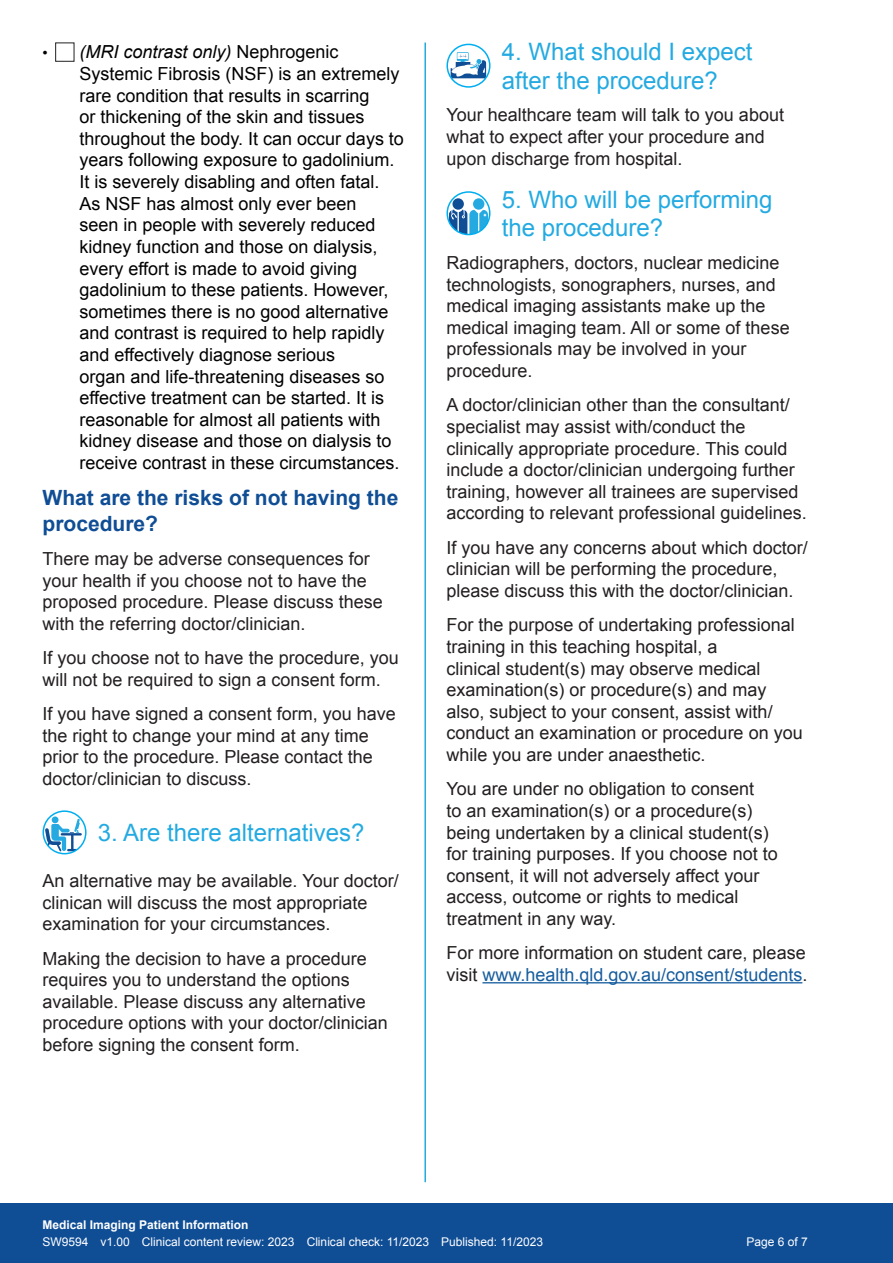
<style>
.page{position:relative;width:893px;height:1263px;background:#fff}
.page>*{position:absolute;margin:0;border:0;box-sizing:border-box;transform-origin:0 0}
.t1{font:24px/28.8px "Arial";color:#24aae1}
.t2{font:700 21px/25.2px "Arial";color:#0f4d95}
.t3{font:18px/21.6px "Arial";color:#231f20}
.t4{font:18px/21.6px "Arial";color:#000}
.t5{font:12px "Arial";color:#fff}
.t6{font:700 12px "Arial";color:#fff}
.s1{font-size:15px}
.s2{font-style:italic}
.s3{color:#175d9e}
</style>
<div class="page">
<hr style="left:892px;top:1178px;width:1px;height:85px;background:#0f4d95">
<div style="left:0;top:1203px;width:893px;height:60px;background:#0f4d95"></div>
<hr style="left:424px;top:43px;width:2px;height:1139px;background:#24aae1">
<hr style="left:482px;top:982px;width:320px;height:1px;background:#175d9e">
<svg style="left:447px;top:44px;width:43px;height:43px"></svg>
<svg style="left:450px;top:66px;width:25px;height:18px"></svg>
<div style="left:446px;top:44px;width:44px;height:44px;border:2px solid #00aeef;border-radius:50%"></div>
<svg style="left:447px;top:192px;width:43px;height:43px"></svg>
<svg style="left:449px;top:213px;width:36px;height:22px"></svg>
<div style="left:446px;top:191px;width:44px;height:44px;border:2px solid #00aeef;border-radius:50%"></div>
<div style="left:55px;top:43px;width:19px;height:19px;border:1px solid #231f20"></div>
<svg style="left:43px;top:811px;width:43px;height:43px"></svg>
<svg style="left:44px;top:816px;width:38px;height:35px"></svg>
<div style="left:43px;top:810px;width:44px;height:44px;border:2px solid #00aeef;border-radius:50%"></div>
<p class="t4" style="left:79px;top:42px;width:326px;text-indent:-37px"><span class="s1">•</span> <span class="s2">(MRI contrast only)</span> Nephrogenic Systemic Fibrosis (NSF) is an extremely rare condition that results in scarring<br>or thickening of the skin and tissues throughout the body. It can occur days to years following exposure to gadolinium.<br>It is severely disabling and often fatal.<br>As NSF has almost only ever been<br>seen in people with severely reduced kidney function and those on dialysis, every effort is made to avoid giving gadolinium to these patients. However, sometimes there is no good alternative and contrast is required to help rapidly and effectively diagnose serious<br>organ and life-threatening diseases so effective treatment can be started. It is reasonable for almost all patients with kidney disease and those on dialysis to receive contrast in these circumstances.</p>
<p class="t2" style="left:43px;top:486px;width:357px">What are the risks of not having the procedure?</p>
<p class="t3" style="left:43px;top:548px;width:342px">There may be adverse consequences for your health if you choose not to have the proposed procedure. Please discuss these with the referring doctor/clinician.</p>
<p class="t3" style="left:43px;top:647px;width:358px">If you choose not to have the procedure, you will not be required to sign a consent form.</p>
<p class="t3" style="left:43px;top:703px;width:355px">If you have signed a consent form, you have the right to change your mind at any time prior to the procedure. Please contact the doctor/clinician to discuss.</p>
<h1 class="t1" style="left:98px;top:818px;width:268px">3. Are there alternatives?</h1>
<p class="t3" style="left:43px;top:870px;width:358px">An alternative may be available. Your doctor/ clinican will discuss the most appropriate examination for your circumstances.</p>
<p class="t3" style="left:43px;top:948px;width:347px">Making the decision to have a procedure requires you to understand the options available. Please discuss any alternative procedure options with your doctor/clinician before signing the consent form.</p>
<h1 class="t1" style="left:502px;top:37px;width:252px">4. What should I expect after the procedure?</h1>
<p class="t3" style="left:446px;top:104px;width:339px">Your healthcare team will talk to you about what to expect after your procedure and upon discharge from hospital.</p>
<h1 class="t1" style="left:502px;top:185px;width:272px">5. Who will be performing the procedure?</h1>
<p class="t3" style="left:446px;top:252px;width:345px">Radiographers, doctors, nuclear medicine technologists, sonographers, nurses, and medical imaging assistants make up the medical imaging team. All or some of these professionals may be involved in your procedure.</p>
<p class="t3" style="left:446px;top:394px;width:362px">A doctor/clinician other than the consultant/ specialist may assist with/conduct the clinically appropriate procedure. This could include a doctor/clinician undergoing further training, however all trainees are supervised according to relevant professional guidelines.</p>
<p class="t3" style="left:446px;top:537px;width:363px">If you have any concerns about which doctor/ clinician will be performing the procedure, please discuss this with the doctor/clinician.</p>
<p class="t3" style="left:446px;top:614px;width:358px">For the purpose of undertaking professional training in this teaching hospital, a<br>clinical student(s) may observe medical examination(s) or procedure(s) and may also, subject to your consent, assist with/ conduct an examination or procedure on you while you are under anaesthetic.</p>
<p class="t3" style="left:446px;top:778px;width:333px">You are under no obligation to consent<br>to an examination(s) or a procedure(s) being undertaken by a clinical student(s) for training purposes. If you choose not to consent, it will not adversely affect your access, outcome or rights to medical treatment in any way.</p>
<p class="t3" style="left:446px;top:942px;width:362px">For more information on student care, please visit <span class="s3">www.health.qld.gov.au/consent/students</span>.</p>
<p class="t6" style="left:43px;top:1217px;width:208px">Medical Imaging Patient Information</p>
<p class="t5" style="left:43px;top:1234px;width:502px">SW9594 v1.00 Clinical content review: 2023 Clinical check: 11/2023 Published: 11/2023</p>
<p class="t5" style="left:746px;top:1234px;width:63px">Page 6 of 7</p>
</div>
